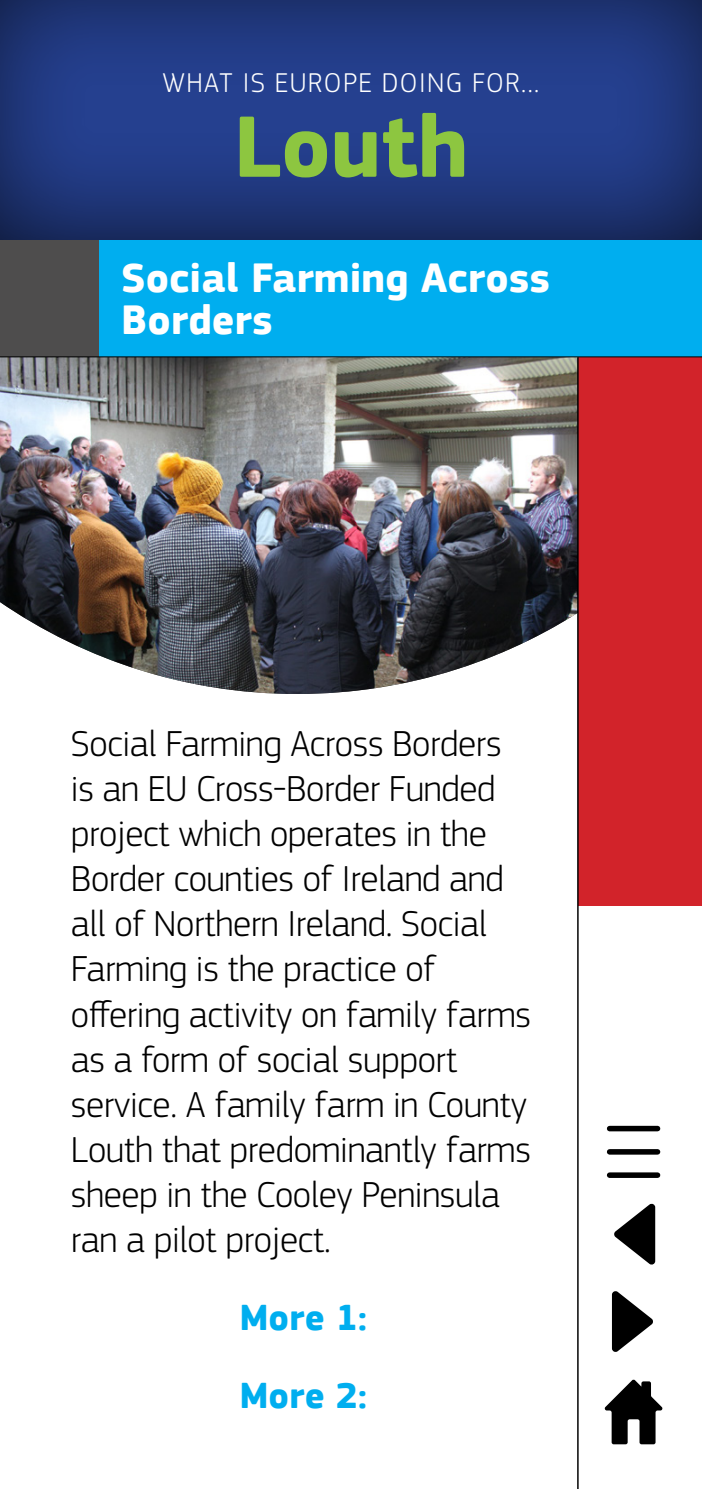
<style>
.page{position:relative;width:702px;height:1489px;background:#fff}
.page>*{position:absolute;margin:0;border:0;box-sizing:border-box;transform-origin:0 0}
.t1{font:700 90.5px "EC Square Sans Pro";color:#8dc640}
.t2{font:700 42.5px/42.5px "EC Square Sans Pro";color:#fff}
.t3{font:300 37.5px/45px "EC Square Sans Pro";letter-spacing:-.01em;color:#000}
.t4{font:700 37.5px/78.2px "EC Square Sans Pro";color:#00aeef}
.t5{font:300 28.25px "EC Square Sans Pro";letter-spacing:.05em;color:#fff}
</style>
<div class="page">
<img style="left:0;top:357px;width:577px;height:337px">
<div style="left:0;top:237px;width:100px;height:119px;background:#4e4d4d"></div>
<div style="left:100px;top:237px;width:602px;height:120px;background:#00aeef"></div>
<div style="left:578px;top:357px;width:124px;height:548px;background:#d2232a"></div>
<hr style="left:0;top:356px;width:702px;height:1px;background:#000">
<hr style="left:577px;top:357px;width:1px;height:1131px;background:#000">
<div style="left:0;top:0;width:702px;height:240px;background:#000;opacity:.75"></div>
<svg style="left:604px;top:1379px;width:59px;height:65px"></svg>
<svg style="left:612px;top:1291px;width:41px;height:61px"></svg>
<svg style="left:614px;top:1203px;width:41px;height:62px"></svg>
<div style="left:609px;top:1125px;width:48px;height:6px;background:#000"></div>
<svg style="left:609px;top:1149px;width:48px;height:5px"></svg>
<div style="left:609px;top:1172px;width:48px;height:5px;background:#000"></div>
<p class="t5" style="left:162px;top:66px;width:378px">WHAT IS EUROPE DOING FOR...</p>
<h1 class="t1" style="left:233px;top:93px;width:236px">Louth</h1>
<p class="t2" style="left:121px;top:258px;width:430px">Social Farming Across<br>Borders</p>
<p class="t3" style="left:71px;top:721px;width:461px">Social Farming Across Borders is an EU Cross-Border Funded project which operates in the<br>Border counties of Ireland and all of Northern Ireland. Social<br>Farming is the practice of offering activity on family farms as a form of social support service. A family farm in County<br>Louth that predominantly farms sheep in the Cooley Peninsula ran a pilot project.</p>
<p class="t4" style="left:239px;top:1279px;width:129px">More 1:<br>More 2:</p>
</div>
